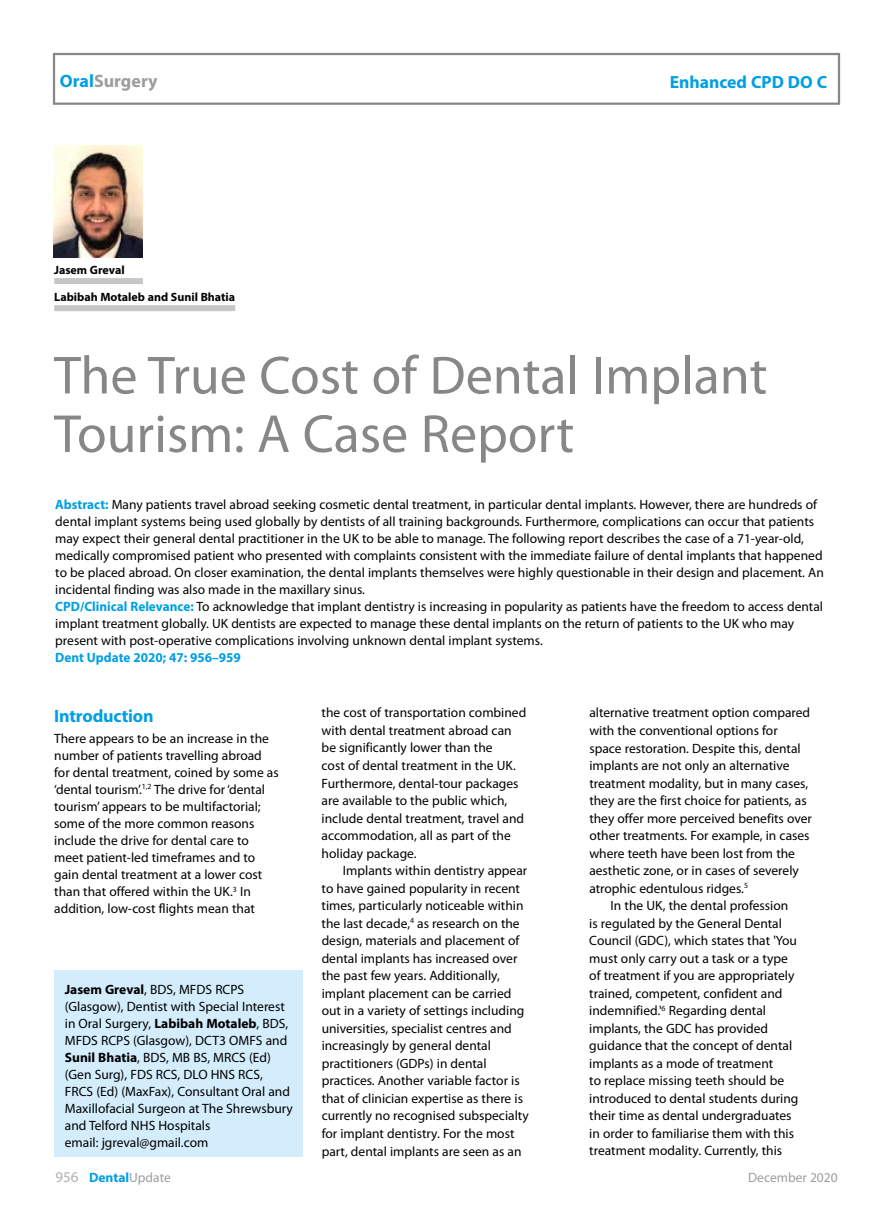
<style>
.page{position:relative;width:893px;height:1212px;background:#fff}
.page>*{position:absolute;margin:0;border:0;box-sizing:border-box;transform-origin:0 0}
.t1{font:54px/58.5px "Myriad Pro";color:#878787}
.t2{font:700 18px "Myriad Pro";letter-spacing:-.01em;color:#009fe3}
.t3{font:700 18px "Myriad Pro";color:#9d9d9c}
.t4{font:700 17.7px "Myriad Pro";color:#009fe3}
.t5{font:13.5px/17px "Myriad Pro";color:#000}
.t6{font:700 13.5px "Myriad Pro";color:#009fe3}
.t7{font:13.5px "Myriad Pro";color:#9d9d9c}
.t8{font:700 12px "Myriad Pro";color:#000}
.s1{color:#009fe3}
.s2{font-weight:700;color:#009fe3}
.s3{font-weight:700}
.s4{font-weight:400;font-size:15px;color:#b3b2b2}
.s5{font-weight:400;color:#9d9d9c}
</style>
<div class="page">
<div style="left:53px;top:53px;width:787px;height:52px;border:2px solid #878787"></div>
<div style="left:54px;top:278px;width:89px;height:6px;background:#c6c6c6"></div>
<div style="left:54px;top:305px;width:181px;height:6px;background:#c6c6c6"></div>
<div style="left:54px;top:970px;width:249px;height:187px;background:#d4edfc"></div>
<img style="left:53px;top:145px;width:90px;height:113px">
<h2 class="t3" style="left:60px;top:69px;width:99px"><span class="s1">Oral</span>Surgery</h2>
<p class="t8" style="left:54px;top:262px;width:72px">Jasem Greval</p>
<p class="t8" style="left:54px;top:289px;width:183px">Labibah Motaleb and Sunil Bhatia</p>
<h3 class="t4" style="left:670px;top:71px;width:159px">Enhanced CPD DO C</h3>
<h1 class="t1" style="left:54px;top:345px;width:715px">The True Cost of Dental Implant<br>Tourism: A Case Report</h1>
<p class="t5" style="left:55px;top:496px;width:770px"><span class="s2">Abstract:</span> Many patients travel abroad seeking cosmetic dental treatment, in particular dental implants. However, there are hundreds of dental implant systems being used globally by dentists of all training backgrounds. Furthermore, complications can occur that patients may expect their general dental practitioner in the UK to be able to manage. The following report describes the case of a 71-year-old, medically compromised patient who presented with complaints consistent with the immediate failure of dental implants that happened to be placed abroad. On closer examination, the dental implants themselves were highly questionable in their design and placement. An incidental finding was also made in the maxillary sinus.<br><span class="s2">CPD/Clinical Relevance:</span> To acknowledge that implant dentistry is increasing in popularity as patients have the freedom to access dental implant treatment globally. UK dentists are expected to manage these dental implants on the return of patients to the UK who may present with post-operative complications involving unknown dental implant systems.</p>
<p class="t6" style="left:55px;top:649px;width:187px">Dent Update 2020; 47: 956–959</p>
<h2 class="t2" style="left:54px;top:704px;width:101px">Introduction</h2>
<p class="t5" style="left:54px;top:730px;width:226px">There appears to be an increase in the number of patients travelling abroad for dental treatment, coined by some as ‘dental tourism’.<sup>1,2</sup> The drive for ‘dental tourism’ appears to be multifactorial; some of the more common reasons include the drive for dental care to meet patient-led timeframes and to gain dental treatment at a lower cost than that offered within the UK.<sup>3</sup> In addition, low-cost flights mean that</p>
<p class="t5" style="left:65px;top:980px;width:230px"><span class="s3">Jasem Greval</span>, BDS, MFDS RCPS (Glasgow), Dentist with Special Interest in Oral Surgery, <span class="s3">Labibah Motaleb</span>, BDS, MFDS RCPS (Glasgow), DCT3 OMFS and <span class="s3">Sunil Bhatia</span>, BDS, MB BS, MRCS (Ed) (Gen Surg), FDS RCS, DLO HNS RCS, FRCS (Ed) (MaxFax), Consultant Oral and Maxillofacial Surgeon at The Shrewsbury and Telford NHS Hospitals<br>email: jgreval@gmail.com</p>
<p class="t5" style="left:322px;top:704px;width:206px;line-height:17.5px">the cost of transportation combined with dental treatment abroad can be significantly lower than the<br>cost of dental treatment in the UK.<br>Furthermore, dental-tour packages are available to the public which, include dental treatment, travel and accommodation, all as part of the holiday package.</p>
<p class="t5" style="left:322px;top:862px;width:209px;line-height:17.5px;text-indent:21px">Implants within dentistry appear to have gained popularity in recent times, particularly noticeable within the last decade,<sup>4</sup> as research on the design, materials and placement of dental implants has increased over the past few years. Additionally, implant placement can be carried out in a variety of settings including universities, specialist centres and increasingly by general dental practitioners (GDPs) in dental practices. Another variable factor is that of clinician expertise as there is currently no recognised subspecialty for implant dentistry. For the most part, dental implants are seen as an</p>
<p class="t5" style="left:589px;top:704px;width:222px">alternative treatment option compared</p>
<p class="t5" style="left:589px;top:722px;width:190px">with the conventional options for</p>
<p class="t5" style="left:589px;top:739px;width:213px">space restoration. Despite this, dental</p>
<p class="t5" style="left:589px;top:757px;width:202px">implants are not only an alternative</p>
<p class="t5" style="left:589px;top:774px;width:220px">treatment modality, but in many cases,</p>
<p class="t5" style="left:589px;top:792px;width:219px">they are the first choice for patients, as</p>
<p class="t5" style="left:589px;top:809px;width:224px">they offer more perceived benefits over</p>
<p class="t5" style="left:589px;top:827px;width:222px">other treatments. For example, in cases</p>
<p class="t5" style="left:589px;top:844px;width:207px">where teeth have been lost from the</p>
<p class="t5" style="left:589px;top:862px;width:211px">aesthetic zone, or in cases of severely</p>
<p class="t5" style="left:589px;top:879px;width:160px">atrophic edentulous ridges.<sup>5</sup></p>
<p class="t5" style="left:611px;top:897px;width:179px">In the UK, the dental profession</p>
<p class="t5" style="left:589px;top:914px;width:194px">is regulated by the General Dental</p>
<p class="t5" style="left:589px;top:932px;width:209px">Council (GDC), which states that 'You</p>
<p class="t5" style="left:589px;top:949px;width:200px">must only carry out a task or a type</p>
<p class="t5" style="left:589px;top:967px;width:207px">of treatment if you are appropriately</p>
<p class="t5" style="left:589px;top:984px;width:195px">trained, competent, confident and</p>
<p class="t5" style="left:589px;top:1002px;width:178px">indemnified.'<sup>6</sup> Regarding dental</p>
<p class="t5" style="left:589px;top:1019px;width:180px">implants, the GDC has provided</p>
<p class="t5" style="left:589px;top:1037px;width:204px">guidance that the concept of dental</p>
<p class="t5" style="left:589px;top:1054px;width:185px">implants as a mode of treatment</p>
<p class="t5" style="left:589px;top:1072px;width:196px">to replace missing teeth should be</p>
<p class="t5" style="left:589px;top:1090px;width:211px">introduced to dental students during</p>
<p class="t5" style="left:589px;top:1107px;width:204px">their time as dental undergraduates</p>
<p class="t5" style="left:589px;top:1125px;width:206px">in order to familiarise them with this</p>
<p class="t5" style="left:589px;top:1142px;width:194px">treatment modality. Currently, this</p>
<p class="t6" style="left:56px;top:1168px;width:117px"><span class="s4">956</span> Dental<span class="s5">Update</span></p>
<p class="t7" style="left:748px;top:1168px;width:91px">December 2020</p>
</div>
